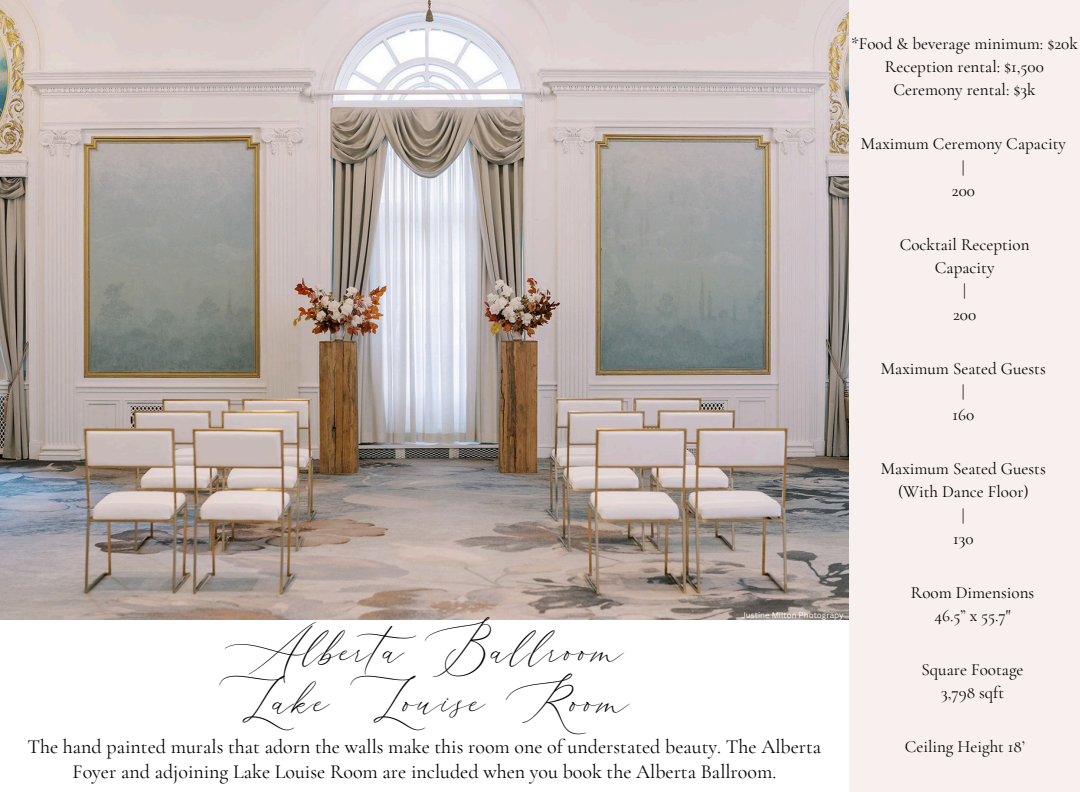
<style>
.page{position:relative;width:1080px;height:792px;background:#fff}
.page>*{position:absolute;margin:0;border:0;box-sizing:border-box;transform-origin:0 0}
.t1{font:44px/50.2px "Aerotis";letter-spacing:.035em;color:#000}
.t2{font:20px/24.8px "Cormorant Garamond";color:#000;text-align:center}
.t3{font:17.1px/23.2px "Cormorant Garamond";color:#000;text-align:center}
.t4{font:8px "Canva Sans";color:#fff}
</style>
<div class="page">
<img style="left:0;top:0;width:849px;height:620px">
<div style="left:849px;top:0;width:231px;height:791px;background:#f7f0ef"></div>
<h3 class="t3" style="left:851px;top:32px;width:228px">*Food &amp; beverage minimum: $20k<br>Reception rental: $1,500<br>Ceremony rental: $3k</h3>
<h3 class="t3" style="left:861px;top:132px;width:206px">Maximum Ceremony Capacity |<br>200</h3>
<h3 class="t3" style="left:900px;top:233px;width:131px">Cocktail Reception<br>Capacity<br>|<br>200</h3>
<h3 class="t3" style="left:881px;top:357px;width:166px">Maximum Seated Guests |<br>160</h3>
<h3 class="t4" style="left:742px;top:610px;width:104px">Justine Milton Photograpy</h3>
<p class="t1" style="left:219px;top:625px;width:411px">Alberta Ballroom<br>Lake Louise Room</p>
<h1 class="t2" style="left:27px;top:734px;width:795px">The hand painted murals that adorn the walls make this room one of understated beauty. The Alberta<br>Foyer and adjoining Lake Louise Room are included when you book the Alberta Ballroom.</h1>
<h3 class="t3" style="left:881px;top:457px;width:166px">Maximum Seated Guests (With Dance Floor)<br>|<br>130</h3>
<h3 class="t3" style="left:911px;top:581px;width:125px">Room Dimensions<br>46.5” x 55.7"</h3>
<h2 class="t3" style="left:922px;top:658px;width:104px">Square Footage<br>3,798 sqft</h2>
<h3 class="t3" style="left:905px;top:735px;width:121px">Ceiling Height 18’</h3>
</div>
